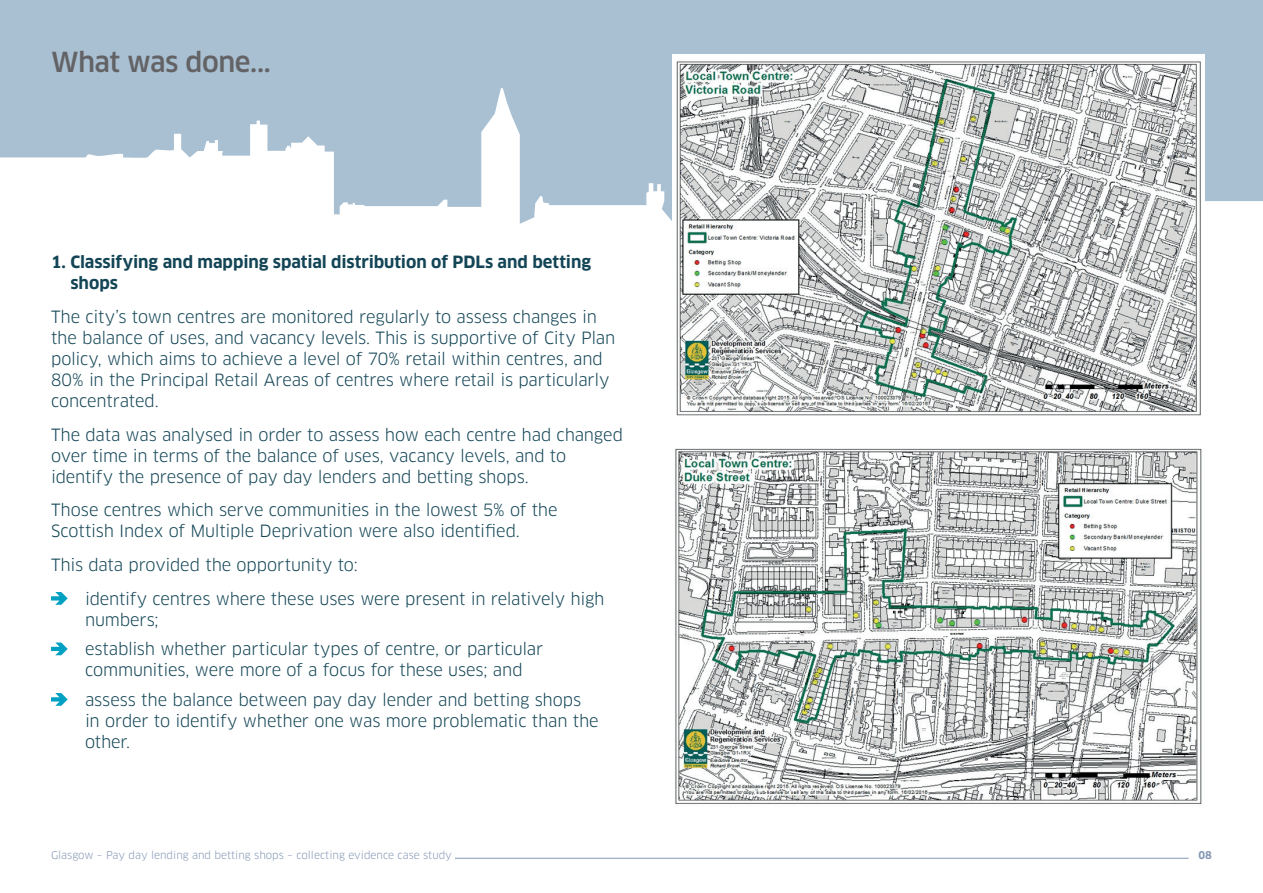
<style>
.page{position:relative;width:1263px;height:893px;background:#fff}
.page>*{position:absolute;margin:0;border:0;box-sizing:border-box;transform-origin:0 0}
.t1{font:500 27px "Clan";letter-spacing:-.02em;color:#636366}
.t2{font:16.5px/21px "Clan LF";letter-spacing:-.015em;color:#134556}
.t3{font:700 16.5px/21px "Clan";color:#134556}
.t4{font:10.5px "Clan LF";color:#8598b5}
.t5{font:700 10.5px "Clan";color:#8598b5}
</style>
<div class="page">
<hr style="left:455px;top:858px;width:733px;height:1px;background:#8598b5">
<div style="left:0;top:0;width:1263px;height:230px;background:#a9c0d2"></div>
<svg style="left:0;top:88px;width:1263px;height:142px"></svg>
<svg style="left:51px;top:592px;width:17px;height:13px"></svg>
<svg style="left:51px;top:642px;width:17px;height:13px"></svg>
<svg style="left:51px;top:693px;width:17px;height:13px"></svg>
<img style="left:673px;top:55px;width:531px;height:361px">
<img style="left:675px;top:448px;width:527px;height:357px">
<h1 class="t1" style="left:51px;top:45px;width:221px">What was done...</h1>
<p class="t3" style="left:70px;top:252px;width:522px;text-indent:-19px">1. Classifying and mapping spatial distribution of PDLs and betting shops</p>
<p class="t2" style="left:51px;top:306px;width:566px">The city’s town centres are monitored regularly to assess changes in the balance of uses, and vacancy levels. This is supportive of City Plan policy, which aims to achieve a level of 70% retail within centres, and 80% in the Principal Retail Areas of centres where retail is particularly concentrated.</p>
<p class="t2" style="left:51px;top:424px;width:573px">The data was analysed in order to assess how each centre had changed over time in terms of the balance of uses, vacancy levels, and to identify the presence of pay day lenders and betting shops.</p>
<p class="t2" style="left:51px;top:500px;width:508px">Those centres which serve communities in the lowest 5% of the<br>Scottish Index of Multiple Deprivation were also identified.</p>
<p class="t2" style="left:85px;top:548px;width:521px;line-height:33.8px;text-indent:-34px">This data provided the opportunity to:<br>identify centres where these uses were present in relatively high</p>
<p class="t2" style="left:85px;top:605px;width:460px;line-height:29.5px">numbers;<br>establish whether particular types of centre, or particular</p>
<p class="t2" style="left:85px;top:656px;width:498px;line-height:29.5px">communities, were more of a focus for these uses; and<br>assess the balance between pay day lender and betting shops</p>
<p class="t2" style="left:85px;top:710px;width:515px">in order to identify whether one was more problematic than the other.</p>
<p class="t4" style="left:51px;top:848px;width:402px">Glasgow – Pay day lending and betting shops – collecting evidence case study</p>
<p class="t5" style="left:1198px;top:848px;width:15px">08</p>
</div>
